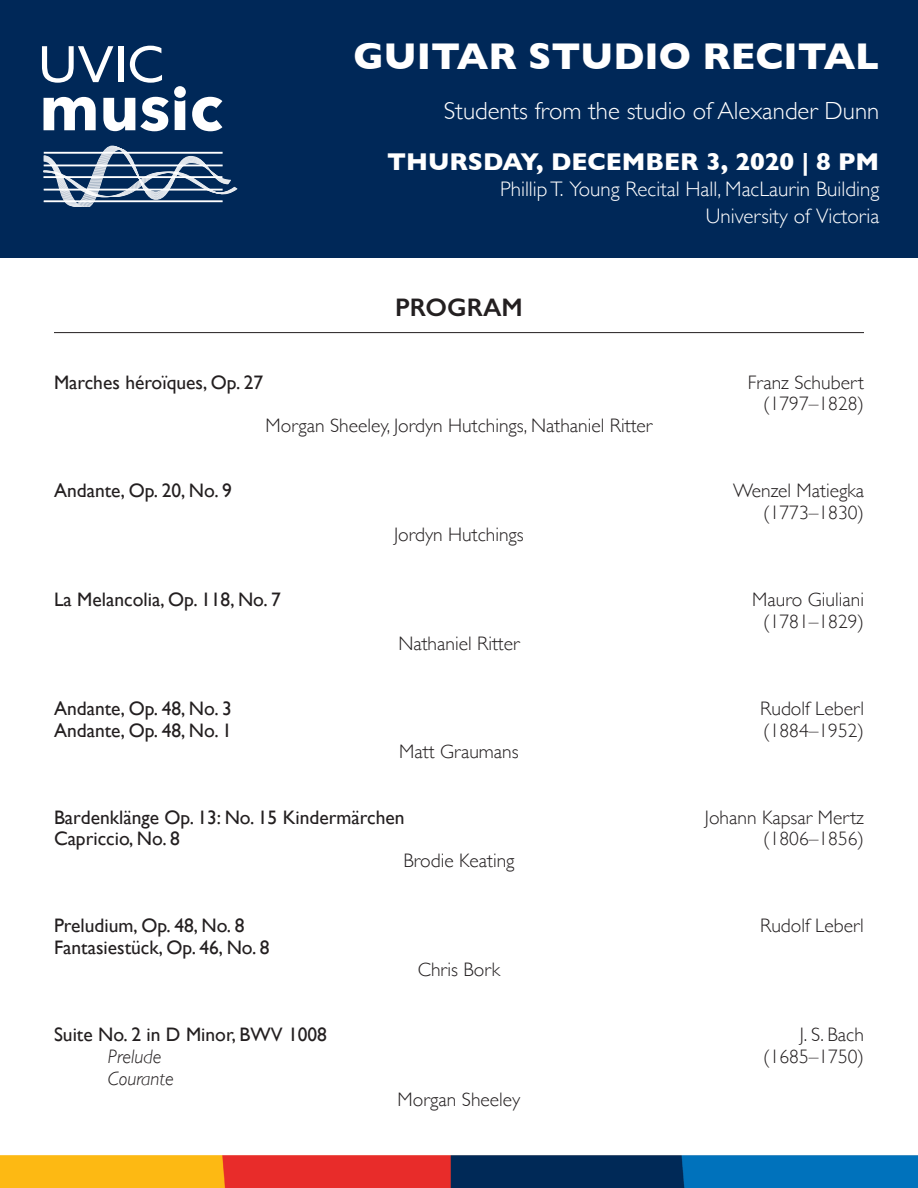
<style>
.page{position:relative;width:918px;height:1188px;background:#fff}
.page>*{position:absolute;margin:0;border:0;box-sizing:border-box;transform-origin:0 0}
.t1{font:49.65px "Azo Sans";color:#fff;scale:1.09 1}
.t2{font:700 37.95px "Gill Sans";color:#fff}
.t3{font:600 25.5px "Gill Sans";color:#231f20}
.t4{font:300 24.75px "Gill Sans";color:#fff}
.t5{font:700 24.75px "Gill Sans";color:#fff}
.t6{font:300 21px "Gill Sans";color:#fff}
.t7{font:300 19.5px "Gill Sans";color:#231f20}
.t8{font:19.5px "Gill Sans";color:#231f20}
.t9{font:italic 300 19.5px "Gill Sans";color:#231f20}
</style>
<div class="page">
<img style="left:0;top:1155px;width:918px;height:33px">
<div style="left:0;top:0;width:918px;height:257px;background:#002858"></div>
<svg style="left:44px;top:97px;width:52px;height:33px"></svg>
<svg style="left:103px;top:97px;width:66px;height:34px"></svg>
<svg style="left:175px;top:100px;width:10px;height:30px"></svg>
<svg style="left:192px;top:97px;width:30px;height:34px"></svg>
<div style="left:174px;top:86px;width:12px;height:12px;background:#fff;border-radius:50%"></div>
<svg style="left:44px;top:146px;width:193px;height:61px"></svg>
<hr style="left:54px;top:332px;width:810px;height:1px;background:#231f20">
<p class="t1" style="left:38px;top:32px;width:118px">UVIC</p>
<p class="t2" style="left:354px;top:26px;width:527px">GUITAR STUDIO RECITAL</p>
<p class="t4" style="left:444px;top:91px;width:437px">Students from the studio of Alexander Dunn</p>
<p class="t5" style="left:387px;top:142px;width:494px">THURSDAY, DECEMBER 3, 2020 | 8 PM</p>
<p class="t6" style="left:500px;top:173px;width:381px">Phillip T. Young Recital Hall, MacLaurin Building</p>
<p class="t6" style="left:706px;top:199px;width:175px">University of Victoria</p>
<p class="t3" style="left:395px;top:292px;width:129px">PROGRAM</p>
<p class="t8" style="left:54px;top:371px;width:211px">Marches héroïques, Op. 27</p>
<p class="t7" style="left:748px;top:367px;width:118px">Franz Schubert</p>
<p class="t7" style="left:763px;top:389px;width:102px">(1797–1828)</p>
<p class="t7" style="left:266px;top:410px;width:388px">Morgan Sheeley, Jordyn Hutchings, Nathaniel Ritter</p>
<p class="t8" style="left:54px;top:479px;width:179px">Andante, Op. 20, No. 9</p>
<p class="t7" style="left:733px;top:476px;width:132px">Wenzel Matiegka</p>
<p class="t7" style="left:763px;top:497px;width:102px">(1773–1830)</p>
<p class="t7" style="left:394px;top:519px;width:131px">Jordyn Hutchings</p>
<p class="t8" style="left:54px;top:588px;width:228px">La Melancolia, Op. 118, No. 7</p>
<p class="t7" style="left:752px;top:584px;width:113px">Mauro Giuliani</p>
<p class="t7" style="left:763px;top:606px;width:102px">(1781–1829)</p>
<p class="t7" style="left:398px;top:628px;width:123px">Nathaniel Ritter</p>
<p class="t8" style="left:54px;top:697px;width:179px">Andante, Op. 48, No. 3</p>
<p class="t7" style="left:760px;top:693px;width:105px">Rudolf Leberl</p>
<p class="t8" style="left:54px;top:719px;width:179px">Andante, Op. 48, No. 1</p>
<p class="t7" style="left:763px;top:715px;width:102px">(1884–1952)</p>
<p class="t7" style="left:399px;top:737px;width:121px">Matt Graumans</p>
<p class="t8" style="left:54px;top:806px;width:352px">Bardenklänge Op. 13: No. 15 Kindermärchen</p>
<p class="t7" style="left:705px;top:802px;width:161px">Johann Kapsar Mertz</p>
<p class="t8" style="left:54px;top:827px;width:127px">Capriccio, No. 8</p>
<p class="t7" style="left:763px;top:824px;width:102px">(1806–1856)</p>
<p class="t7" style="left:403px;top:845px;width:113px">Brodie Keating</p>
<p class="t8" style="left:54px;top:914px;width:192px">Preludium, Op. 48, No. 8</p>
<p class="t7" style="left:760px;top:911px;width:105px">Rudolf Leberl</p>
<p class="t8" style="left:54px;top:936px;width:217px">Fantasiestück, Op. 46, No. 8</p>
<p class="t7" style="left:418px;top:954px;width:84px">Chris Bork</p>
<p class="t8" style="left:54px;top:1023px;width:275px">Suite No. 2 in D Minor, BWV 1008</p>
<p class="t7" style="left:800px;top:1019px;width:66px">J. S. Bach</p>
<p class="t9" style="left:108px;top:1045px;width:55px">Prelude</p>
<p class="t7" style="left:763px;top:1041px;width:102px">(1685–1750)</p>
<p class="t9" style="left:108px;top:1067px;width:67px">Courante</p>
<p class="t7" style="left:398px;top:1085px;width:124px">Morgan Sheeley</p>
</div>
